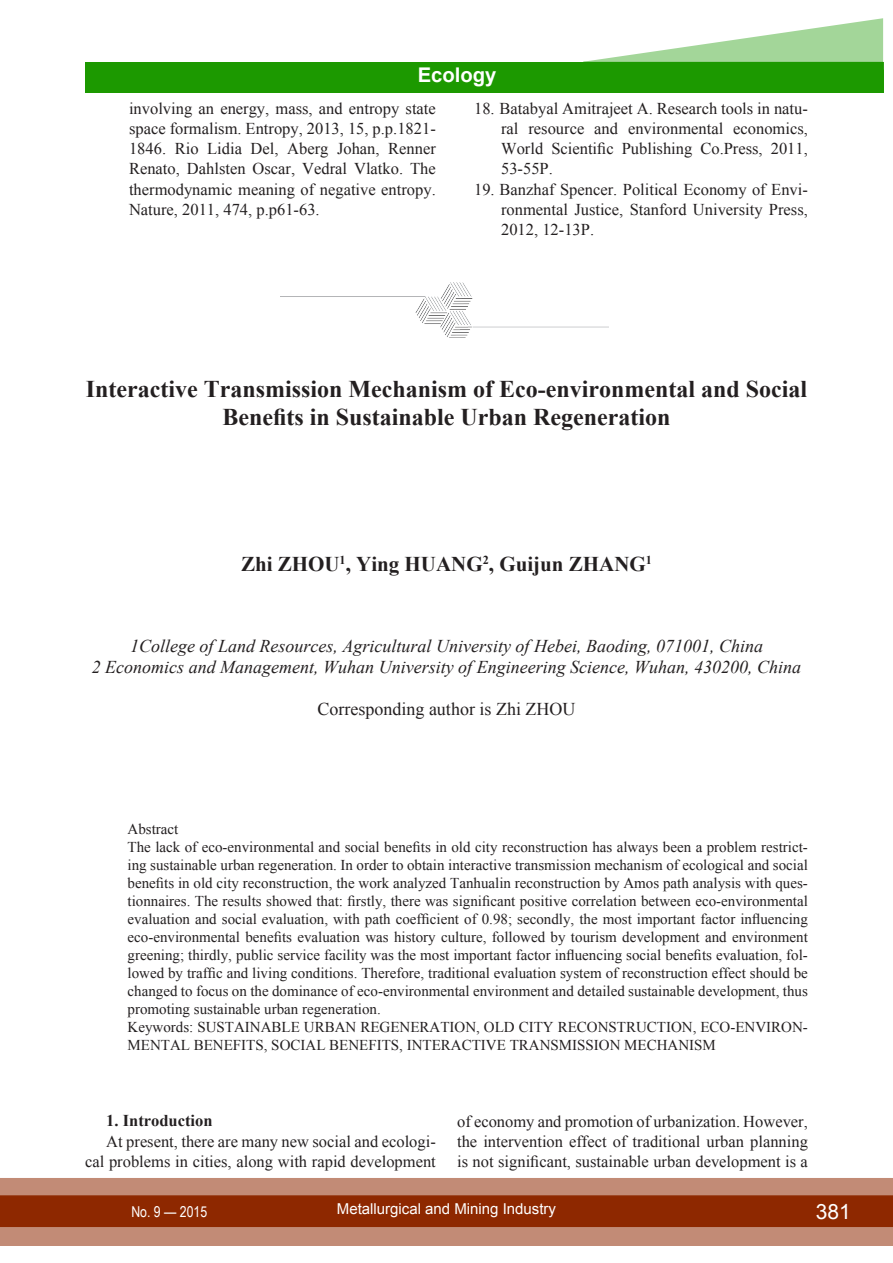
<style>
.page{position:relative;width:893px;height:1263px;background:#fff}
.page>*{position:absolute;margin:0;border:0;box-sizing:border-box;transform-origin:0 0}
.заголовок{font:700 24px/28.5px "Times New Roman";color:#231f20;text-align:center}
.автор{font:700 21px "Times New Roman";color:#231f20}
.t1{font:21px "Arial";color:#fff}
.t2{font:700 20.25px "Arial";color:#fff}
.про_автора{font:italic 18px "Times New Roman";color:#231f20}
.про_автора-2{font:18px "Times New Roman";color:#231f20}
.литература{font:16.5px/20.2px "Times New Roman";color:#231f20;text-align:justify}
.ОСНОВНОЙ{font:16.5px/20.2px "Times New Roman";color:#231f20;text-align:right}
.ОСНОВНОЙ-2{font:700 16.5px "Times New Roman";color:#231f20}
.аннотация_ключ_слова{font:15px/18px "Times New Roman";color:#231f20;text-align:justify}
.t3{font:15px "Arial";color:#fff}
.t4{font:15px "Arial Narrow";color:#fff}
</style>
<div class="page">
<div style="left:0;top:1178px;width:893px;height:68px;background:#c28b76"></div>
<div style="left:0;top:1195px;width:893px;height:32px;background:#8e2800;border:2px solid #8e2800"></div>
<div style="left:85px;top:62px;width:798px;height:30px;background:#1c9900"></div>
<svg style="left:583px;top:18px;width:300px;height:44px"></svg>
<img style="left:281px;top:282px;width:327px;height:56px">
<h3 class="t2" style="left:418px;top:62px;width:80px">Ecology</h3>
<p class="литература" style="left:129px;top:98px;width:308px">involving an energy, mass, and entropy state space formalism. Entropy, 2013, 15, p.p.1821- 1846. Rio Lidia Del, Aberg Johan, Renner Renato, Dahlsten Oscar, Vedral Vlatko. The thermodynamic meaning of negative entropy.<br>Nature, 2011, 474, p.p61-63.</p>
<p class="литература" style="left:501px;top:98px;width:308px;text-indent:-27px">18. Batabyal Amitrajeet A. Research tools in natu&shy;ral resource and environmental economics, World Scientific Publishing Co.Press, 2011, 53-55P.</p>
<p class="литература" style="left:501px;top:179px;width:308px;text-indent:-27px">19. Banzhaf Spencer. Political Economy of Envi&shy;ronmental Justice, Stanford University Press, 2012, 12-13P.</p>
<p class="заголовок" style="left:86px;top:374px;width:723px">Interactive Transmission Mechanism of Eco-environmental and Social<br>Benefits in Sustainable Urban Regeneration</p>
<p class="автор" style="left:241px;top:549px;width:412px">Zhi ZHOU<sup>1</sup>, Ying HUANG<sup>2</sup>, Guijun ZHANG<sup>1</sup></p>
<p class="про_автора" style="left:130px;top:634px;width:634px">1College of Land Resources, Agricultural University of Hebei, Baoding, 071001, China</p>
<p class="про_автора" style="left:92px;top:655px;width:711px">2 Economics and Management, Wuhan University of Engineering Science, Wuhan, 430200, China</p>
<p class="про_автора-2" style="left:317px;top:696px;width:259px">Corresponding author is Zhi ZHOU</p>
<p class="аннотация_ключ_слова" style="left:128px;top:819px;width:52px">Abstract</p>
<p class="аннотация_ключ_слова" style="left:128px;top:837px;width:682px">The lack of eco-environmental and social benefits in old city reconstruction has always been a problem restrict&shy;ing sustainable urban regeneration. In order to obtain interactive transmission mechanism of ecological and social benefits in old city reconstruction, the work analyzed Tanhualin reconstruction by Amos path analysis with ques&shy;tionnaires. The results showed that: firstly, there was significant positive correlation between eco-environmental evaluation and social evaluation, with path coefficient of 0.98; secondly, the most important factor influencing eco-environmental benefits evaluation was history culture, followed by tourism development and environment greening; thirdly, public service facility was the most important factor influencing social benefits evaluation, fol&shy;lowed by traffic and living conditions. Therefore, traditional evaluation system of reconstruction effect should be changed to focus on the dominance of eco-environmental environment and detailed sustainable development, thus promoting sustainable urban regeneration.</p>
<p class="аннотация_ключ_слова" style="left:128px;top:1017px;width:682px">Keywords: SUSTAINABLE URBAN REGENERATION, OLD CITY RECONSTRUCTION, ECO-ENVIRON-<br>MENTAL BENEFITS, SOCIAL BENEFITS, INTERACTIVE TRANSMISSION MECHANISM</p>
<p class="ОСНОВНОЙ-2" style="left:106px;top:1109px;width:108px">1. Introduction</p>
<p class="ОСНОВНОЙ" style="left:85px;top:1131px;width:352px">At present, there are many new social and ecologi&shy;cal problems in cities, along with rapid development</p>
<p class="ОСНОВНОЙ" style="left:457px;top:1111px;width:352px;text-align:justify">of economy and promotion of urbanization. However, the intervention effect of traditional urban planning is not significant, sustainable urban development is a</p>
<p class="t4" style="left:131px;top:1200px;width:77px">No. 9 — 2015</p>
<p class="t3" style="left:337px;top:1199px;width:221px">Metallurgical and Mining Industry</p>
<h2 class="t1" style="left:816px;top:1197px;width:37px">381</h2>
</div>
